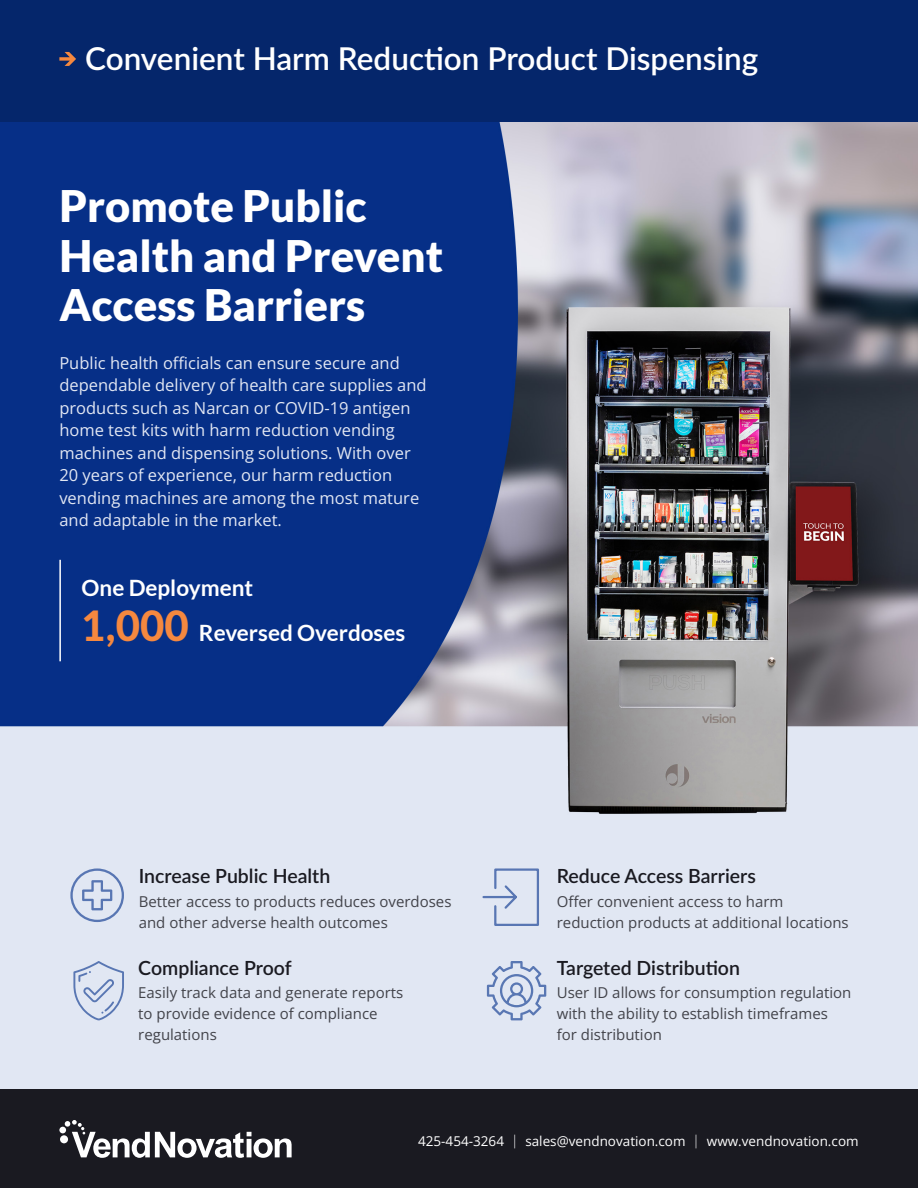
<style>
.page{position:relative;width:918px;height:1188px;background:#fff}
.page>*{position:absolute;margin:0;border:0;box-sizing:border-box;transform-origin:0 0}
.t1{font:900 43.5px/49.5px "Lato";color:#fff}
.t2{font:600 31.5px "Lato";color:#fff}
.t3{font:700 22.5px "Lato";color:#fff}
.t4{font:600 19.5px "Lato";color:#1a1a21}
.t5{font:16.5px/22.5px "Open Sans";color:#e2e7f3}
.t6{font:15px/21px "Open Sans";color:#42434a}
.t7{font:13.5px "Open Sans";color:#fff}
.s1{font-weight:800;font-size:42px;color:#f5883f}
.s2{font-weight:300}
</style>
<div class="page">
<img style="left:0;top:122px;width:918px;height:967px">
<div style="left:0;top:0;width:918px;height:122px;background:#05266b"></div>
<svg style="left:59px;top:52px;width:17px;height:14px"></svg>
<div style="left:0;top:1090px;width:918px;height:98px;background:#1a1a21"></div>
<svg style="left:59px;top:1120px;width:233px;height:38px"></svg>
<hr style="left:59px;top:560px;width:2px;height:101px;background:#fff">
<svg style="left:73px;top:961px;width:51px;height:59px;background:#c8d2e7"></svg>
<svg style="left:487px;top:961px;width:59px;height:59px;background:#becae2"></svg>
<svg style="left:481px;top:867px;width:59px;height:60px;background:#cbd5e9"></svg>
<svg style="left:70px;top:868px;width:54px;height:54px;background:#c3cee5"></svg>
<p class="t2" style="left:85px;top:36px;width:675px">Convenient Harm Reduction Product Dispensing</p>
<p class="t1" style="left:59px;top:180px;width:385px">Promote Public<br>Health and Prevent<br>Access Barriers</p>
<p class="t5" style="left:59px;top:351px;width:369px">Public health officials can ensure secure and dependable delivery of health care supplies and products such as Narcan or COVID-19 antigen home test kits with harm reduction vending machines and dispensing solutions. With over 20 years of experience, our harm reduction vending machines are among the most mature and adaptable in the market.</p>
<p class="t3" style="left:82px;top:575px;width:173px">One Deployment</p>
<p class="t3" style="left:82px;top:620px;width:325px"><span class="s1">1,000</span> Reversed Overdoses</p>
<p class="t4" style="left:139px;top:862px;width:193px">Increase Public Health</p>
<p class="t6" style="left:139px;top:891px;width:314px">Better access to products reduces overdoses and other adverse health outcomes</p>
<p class="t4" style="left:138px;top:954px;width:155px">Compliance Proof</p>
<p class="t6" style="left:138px;top:982px;width:267px">Easily track data and generate reports to provide evidence of compliance regulations</p>
<p class="t4" style="left:557px;top:862px;width:201px">Reduce Access Barriers</p>
<p class="t6" style="left:557px;top:891px;width:293px">Offer convenient access to harm reduction products at additional locations</p>
<p class="t4" style="left:557px;top:954px;width:185px">Targeted Distribution</p>
<p class="t6" style="left:557px;top:982px;width:296px">User ID allows for consumption regulation with the ability to establish timeframes for distribution</p>
<p class="t7" style="left:418px;top:1132px;width:442px">425-454-3264 <span class="s2">|</span> sales@vendnovation.com <span class="s2">|</span> www.vendnovation.com</p>
</div>
